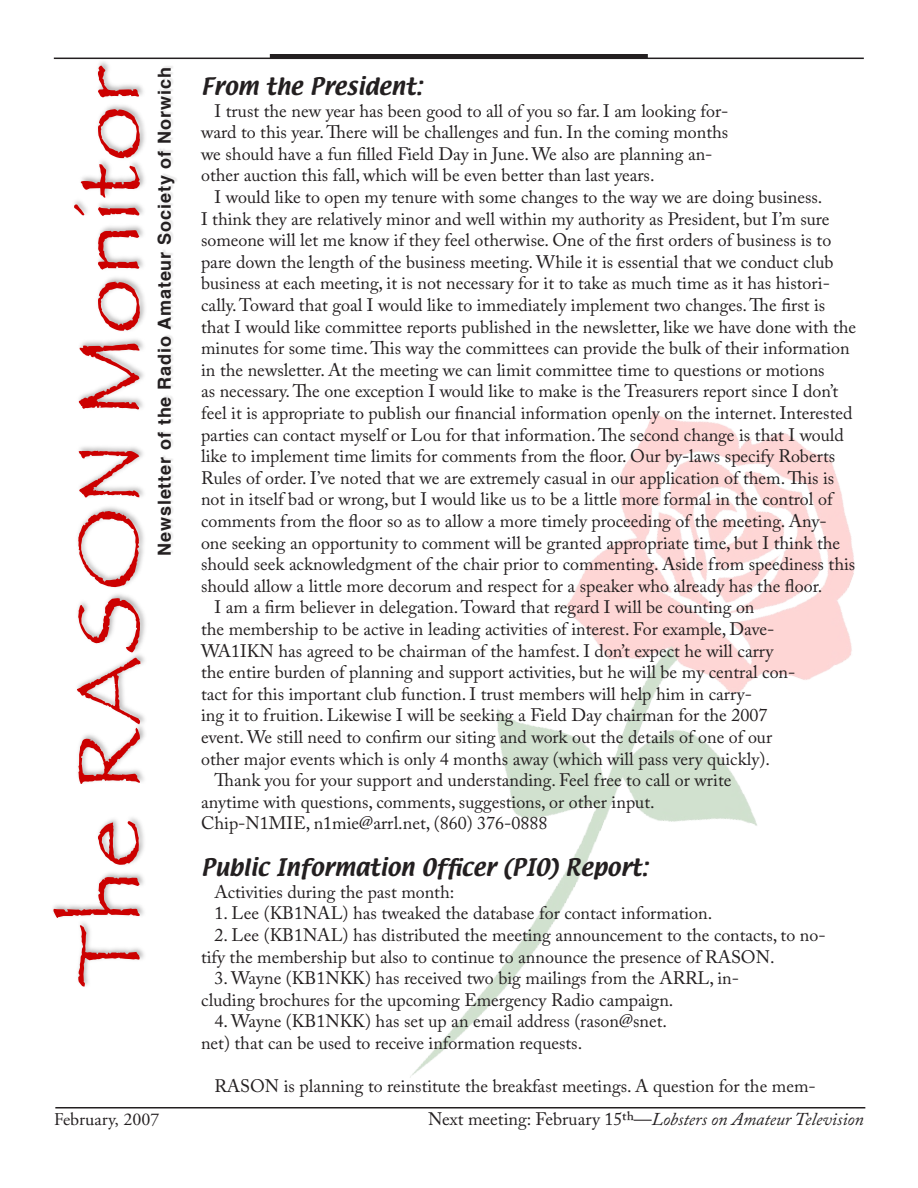
<style>
.page{position:relative;width:918px;height:1188px;background:#fff}
.page>*{position:absolute;margin:0;border:0;box-sizing:border-box;transform-origin:0 0}
.t1{font:90px "Papyrus";letter-spacing:.05em;color:#c00}
.t2{font:21px "Textile";letter-spacing:.005em;color:#231f20}
.t3{font:18px/21.6px "Adobe Caslon Pro";color:#231f20}
.t4{font:700 18px "Helvetica";letter-spacing:.05em;color:#231f20}
.t5{font:18px "Adobe Garamond Pro";color:#231f20}
.s1{font-style:italic}
</style>
<div class="page">
<img style="left:354px;top:411px;width:512px;height:698px">
<hr style="left:270px;top:54px;width:378px;height:4px;background:#231f20">
<hr style="left:54px;top:58px;width:810px;height:1px;background:#231f20">
<hr style="left:55px;top:1107px;width:810px;height:1px;background:#231f20">
<div style="left:50px;top:58px;width:98px;height:932px;background:#231f20;opacity:.35"></div>
<div style="left:158px;top:64px;width:21px;height:490px;background:#231f20;opacity:.1"></div>
<h1 class="t1" style="left:54px;top:987px;width:923px;rotate:-90deg">The RASON Monitor</h1>
<p class="t4" style="left:148px;top:556px;width:490px;rotate:-90deg">Newsletter of the Radio Amateur Society of Norwich</p>
<p class="t5" style="left:54px;top:1108px;width:107px">February, 2007</p>
<p class="t2" style="left:201px;top:72px;width:222px">From the President:</p>
<p class="t3" style="left:201px;top:100px;width:529px;text-indent:13px">I trust the new year has been good to all of you so far. I am looking for&shy;ward to this year. There will be challenges and fun. In the coming months we should have a fun filled Field Day in June. We also are planning an&shy;other auction this fall, which will be even better than last years.</p>
<p class="t3" style="left:215px;top:186px;width:609px">I would like to open my tenure with some changes to the way we are doing business.</p>
<p class="t3" style="left:201px;top:208px;width:630px">I think they are relatively minor and well within my authority as President, but I’m sure</p>
<p class="t3" style="left:201px;top:229px;width:632px">someone will let me know if they feel otherwise. One of the first orders of business is to</p>
<p class="t3" style="left:201px;top:251px;width:634px">pare down the length of the business meeting. While it is essential that we conduct club</p>
<p class="t3" style="left:201px;top:272px;width:630px">business at each meeting, it is not necessary for it to take as much time as it has histori-</p>
<p class="t3" style="left:201px;top:294px;width:626px">cally. Toward that goal I would like to immediately implement two changes. The first is</p>
<p class="t3" style="left:201px;top:316px;width:657px">that I would like committee reports published in the newsletter, like we have done with the</p>
<p class="t3" style="left:201px;top:337px;width:650px">minutes for some time. This way the committees can provide the bulk of their information</p>
<p class="t3" style="left:201px;top:359px;width:625px">in the newsletter. At the meeting we can limit committee time to questions or motions</p>
<p class="t3" style="left:201px;top:380px;width:639px">as necessary. The one exception I would like to make is the Treasurers report since I don’t</p>
<p class="t3" style="left:201px;top:402px;width:653px">feel it is appropriate to publish our financial information openly on the internet. Interested</p>
<p class="t3" style="left:201px;top:424px;width:644px">parties can contact myself or Lou for that information. The second change is that I would</p>
<p class="t3" style="left:201px;top:445px;width:636px">like to implement time limits for comments from the floor. Our by-laws specify Roberts</p>
<p class="t3" style="left:201px;top:467px;width:635px">Rules of order. I’ve noted that we are extremely casual in our application of them. This is</p>
<p class="t3" style="left:201px;top:488px;width:633px">not in itself bad or wrong, but I would like us to be a little more formal in the control of</p>
<p class="t3" style="left:201px;top:510px;width:627px">comments from the floor so as to allow a more timely proceeding of the meeting. Any-</p>
<p class="t3" style="left:201px;top:532px;width:641px">one seeking an opportunity to comment will be granted appropriate time, but I think the</p>
<p class="t3" style="left:201px;top:553px;width:656px">should seek acknowledgment of the chair prior to commenting. Aside from speediness this</p>
<p class="t3" style="left:201px;top:575px;width:623px">should allow a little more decorum and respect for a speaker who already has the floor.</p>
<p class="t3" style="left:215px;top:596px;width:541px">I am a firm believer in delegation. Toward that regard I will be counting on</p>
<p class="t3" style="left:201px;top:618px;width:575px">the membership to be active in leading activities of interest. For example, Dave-</p>
<p class="t3" style="left:201px;top:640px;width:574px">WA1IKN has agreed to be chairman of the hamfest. I don’t expect he will carry</p>
<p class="t3" style="left:201px;top:661px;width:596px">the entire burden of planning and support activities, but he will be my central con-</p>
<p class="t3" style="left:201px;top:683px;width:552px">tact for this important club function. I trust members will help him in carry-</p>
<p class="t3" style="left:201px;top:704px;width:568px">ing it to fruition. Likewise I will be seeking a Field Day chairman for the 2007</p>
<p class="t3" style="left:201px;top:726px;width:573px">event. We still need to confirm our siting and work out the details of one of our</p>
<p class="t3" style="left:201px;top:748px;width:570px">other major events which is only 4 months away (which will pass very quickly).</p>
<p class="t3" style="left:215px;top:769px;width:518px">Thank you for your support and understanding. Feel free to call or write</p>
<p class="t3" style="left:201px;top:791px;width:455px">anytime with questions, comments, suggestions, or other input.</p>
<p class="t3" style="left:201px;top:812px;width:348px">Chip-N1MIE, n1mie@arrl.net, (860) 376-0888</p>
<p class="t2" style="left:201px;top:853px;width:448px">Public Information Officer (PIO) Report:</p>
<p class="t3" style="left:215px;top:881px;width:241px">Activities during the past month:</p>
<p class="t3" style="left:215px;top:902px;width:499px">1. Lee (KB1NAL) has tweaked the database for contact information.</p>
<p class="t3" style="left:201px;top:924px;width:626px;text-indent:13px">2. Lee (KB1NAL) has distributed the meeting announcement to the contacts, to no&shy;tify the membership but also to continue to announce the presence of RASON.</p>
<p class="t3" style="left:201px;top:967px;width:540px;text-indent:14px">3. Wayne (KB1NKK) has received two big mailings from the ARRL, in&shy;cluding brochures for the upcoming Emergency Radio campaign.</p>
<p class="t3" style="left:201px;top:1010px;width:468px;text-indent:14px">4. Wayne (KB1NKK) has set up an email address (rason@snet. net) that can be used to receive information requests.</p>
<p class="t3" style="left:428px;top:1070px;width:437px;line-height:32.7px;text-indent:-214px">RASON is planning to reinstitute the breakfast meetings. A question for the mem-<br>Next meeting: February 15th—<span class="s1">Lobsters on Amateur Television</span></p>
</div>
